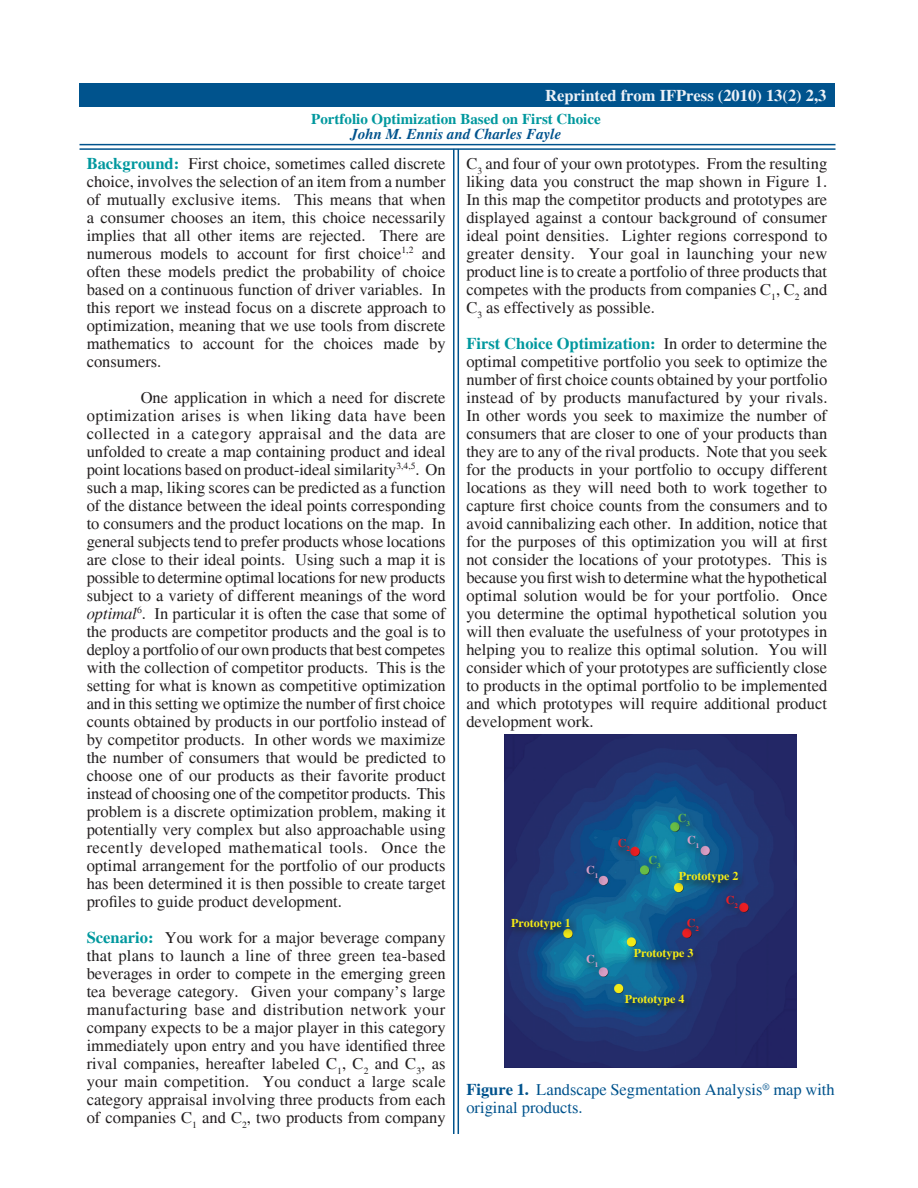
<style>
.page{position:relative;width:918px;height:1188px;background:#fff}
.page>*{position:absolute;margin:0;border:0;box-sizing:border-box;transform-origin:0 0}
.t1{font:16.5px/18px "Times";color:#231f20;text-align:justify}
.t2{font:16.5px/18px "Times";color:#00538d}
.Format_info_5{font:700 16.5px "Times";color:#ecf1f7}
.t3{font:700 15px "Times";color:#00989e}
.t4{font:italic 700 15px "Times";color:#00538d}
.t5{font:700 12px "Times";color:#f6eb14}
.t6{font:700 12px "Times";color:#dba0c8}
.t7{font:700 12px "Times";color:#ed1e25}
.t8{font:700 12px "Times";color:#69bd45}
.s1{font-weight:700;color:#00989e}
.s2{font-style:italic}
.s3{font-weight:700}
</style>
<div class="page">
<div style="left:79px;top:84px;width:755px;height:23px;background:#00538d"></div>
<hr style="left:80px;top:148px;width:756px;height:2px;background:#00538d">
<hr style="left:80px;top:144px;width:756px;height:1px;background:#00538d">
<hr style="left:453px;top:149px;width:1px;height:985px;background:#00538d">
<hr style="left:458px;top:149px;width:1px;height:985px;background:#00538d">
<img style="left:504px;top:734px;width:293px;height:333px">
<svg style="left:582px;top:864px;width:23px;height:25px"></svg>
<svg style="left:683px;top:833px;width:23px;height:25px"></svg>
<svg style="left:582px;top:952px;width:23px;height:26px"></svg>
<svg style="left:644px;top:853px;width:24px;height:25px"></svg>
<svg style="left:674px;top:811px;width:24px;height:25px"></svg>
<svg style="left:722px;top:893px;width:24px;height:26px"></svg>
<svg style="left:683px;top:916px;width:24px;height:25px"></svg>
<svg style="left:614px;top:836px;width:24px;height:26px"></svg>
<svg style="left:507px;top:916px;width:70px;height:23px"></svg>
<svg style="left:674px;top:869px;width:72px;height:24px"></svg>
<svg style="left:629px;top:946px;width:72px;height:24px"></svg>
<svg style="left:620px;top:992px;width:72px;height:24px"></svg>
<p class="Format_info_5" style="left:545px;top:86px;width:283px">Reprinted from IFPress (2010) 13(2) 2,3</p>
<p class="t3" style="left:311px;top:111px;width:291px">Portfolio Optimization Based on First Choice</p>
<p class="t4" style="left:351px;top:126px;width:212px">John M. Ennis and Charles Fayle</p>
<p class="t1" style="left:87px;top:154px;width:360px"><span class="s1">Background:</span> First choice, sometimes called discrete choice, involves the selection of an item from a number of mutually exclusive items. This means that when a consumer chooses an item, this choice necessarily implies that all other items are rejected. There are numerous models to account for first choice<sup>1,2</sup> and often these models predict the probability of choice based on a continuous function of driver variables. In this report we instead focus on a discrete approach to optimization, meaning that we use tools from discrete mathematics to account for the choices made by consumers.</p>
<p class="t1" style="left:87px;top:388px;width:361px;text-indent:54px">One application in which a need for discrete optimization arises is when liking data have been collected in a category appraisal and the data are unfolded to create a map containing product and ideal point locations based on product-ideal similarity<sup>3,4,5</sup>. On such a map, liking scores can be predicted as a function of the distance between the ideal points corresponding to consumers and the product locations on the map. In general subjects tend to prefer products whose locations are close to their ideal points. Using such a map it is possible to determine optimal locations for new products subject to a variety of different meanings of the word <span class="s2">optimal</span><sup>6</sup>. In particular it is often the case that some of the products are competitor products and the goal is to deploy a portfolio of our own products that best competes with the collection of competitor products. This is the setting for what is known as competitive optimization and in this setting we optimize the number of first choice counts obtained by products in our portfolio instead of by competitor products. In other words we maximize the number of consumers that would be predicted to choose one of our products as their favorite product instead of choosing one of the competitor products. This problem is a discrete optimization problem, making it potentially very complex but also approachable using recently developed mathematical tools. Once the optimal arrangement for the portfolio of our products has been determined it is then possible to create target profiles to guide product development.</p>
<p class="t1" style="left:87px;top:928px;width:361px"><span class="s1">Scenario:</span> You work for a major beverage company that plans to launch a line of three green tea-based beverages in order to compete in the emerging green tea beverage category. Given your company’s large manufacturing base and distribution network your company expects to be a major player in this category immediately upon entry and you have identified three rival companies, hereafter labeled C<sub>1</sub>, C<sub>2</sub> and C<sub>3</sub>, as your main competition. You conduct a large scale category appraisal involving three products from each of companies C<sub>1</sub> and C<sub>2</sub>, two products from company</p>
<p class="t1" style="left:466px;top:154px;width:363px">C<sub>3</sub> and four of your own prototypes. From the resulting liking data you construct the map shown in Figure 1.<br>In this map the competitor products and prototypes are displayed against a contour background of consumer ideal point densities. Lighter regions correspond to greater density. Your goal in launching your new product line is to create a portfolio of three products that competes with the products from companies C<sub>1</sub>, C<sub>2</sub> and C<sub>3</sub> as effectively as possible.</p>
<p class="t1" style="left:466px;top:334px;width:363px"><span class="s1">First Choice Optimization:</span> In order to determine the optimal competitive portfolio you seek to optimize the number of first choice counts obtained by your portfolio instead of by products manufactured by your rivals.<br>In other words you seek to maximize the number of consumers that are closer to one of your products than they are to any of the rival products. Note that you seek for the products in your portfolio to occupy different locations as they will need both to work together to capture first choice counts from the consumers and to avoid cannibalizing each other. In addition, notice that for the purposes of this optimization you will at first not consider the locations of your prototypes. This is because you first wish to determine what the hypothetical optimal solution would be for your portfolio. Once you determine the optimal hypothetical solution you will then evaluate the usefulness of your prototypes in helping you to realize this optimal solution. You will consider which of your prototypes are sufficiently close to products in the optimal portfolio to be implemented and which prototypes will require additional product development work.</p>
<p class="t5" style="left:511px;top:915px;width:61px">Prototype 1</p>
<p class="t6" style="left:586px;top:863px;width:14px">C<sub>1</sub></p>
<p class="t6" style="left:586px;top:952px;width:14px">C<sub>1</sub></p>
<p class="t7" style="left:618px;top:836px;width:14px">C<sub>2</sub></p>
<p class="t8" style="left:648px;top:853px;width:14px">C<sub>3</sub></p>
<p class="t8" style="left:678px;top:811px;width:14px">C<sub>3</sub></p>
<p class="t6" style="left:687px;top:833px;width:14px">C<sub>1</sub></p>
<p class="t5" style="left:679px;top:869px;width:61px">Prototype 2</p>
<p class="t7" style="left:687px;top:916px;width:14px">C<sub>2</sub></p>
<p class="t7" style="left:726px;top:893px;width:14px">C<sub>2</sub></p>
<p class="t5" style="left:634px;top:946px;width:61px">Prototype 3</p>
<p class="t5" style="left:625px;top:992px;width:61px">Prototype 4</p>
<p class="t2" style="left:466px;top:1081px;width:370px"><span class="s3">Figure 1.</span> Landscape Segmentation Analysis<sup>®</sup> map with original products.</p>
</div>
